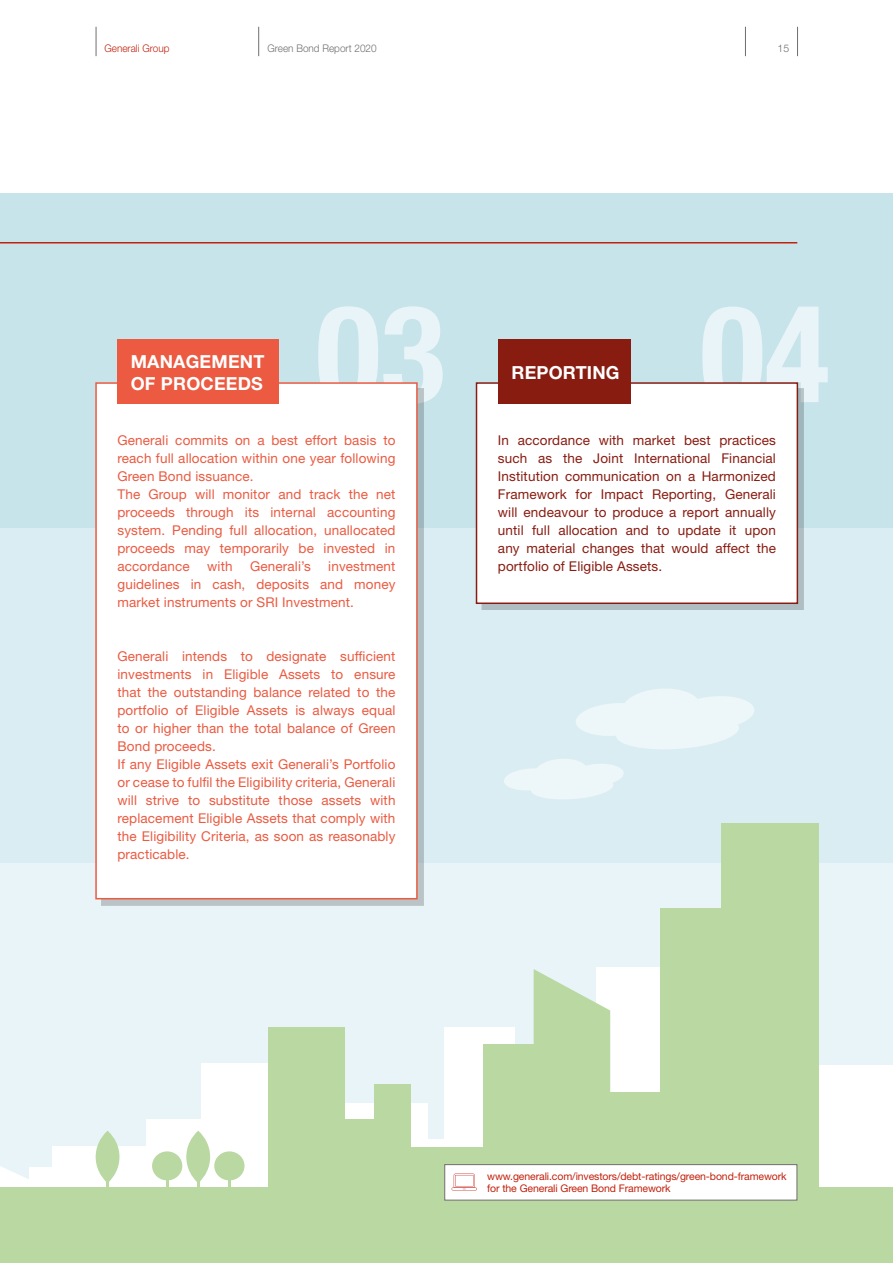
<style>
.page{position:relative;width:893px;height:1263px;background:#fff}
.page>*{position:absolute;margin:0;border:0;box-sizing:border-box;transform-origin:0 0}
.Body_Copy_9_su12_NoS{font:700 18px "Helvetica Neue LT Std";letter-spacing:.01em;color:#fff}
.Body_Copy_9_su12_NoS-2{font:13.5px/18px "Helvetica Neue LT Std";letter-spacing:.01em;color:#eb5a41;text-align:justify}
.Body_Copy_9_su12_NoS-3{font:13.5px/18px "Helvetica Neue LT Std";letter-spacing:.01em;color:#881c11;text-align:justify}
.Frontespizio_testo_c{font:10.5px "Helvetica Neue LT Std";letter-spacing:-.01em;color:#c1210d}
.t1{font:300 10.5px "Helvetica Neue LT Std";color:#706f6f;scale:.95 1}
.t2{font:300 10.5px "Helvetica Neue LT Std";color:#c1210d;scale:.95 1}
.t3{font:300 10.5px "Helvetica Neue LT Std";color:#706f6f}
</style>
<div class="page">
<div style="left:0;top:862px;width:893px;height:335px;background:#e8f4f7"></div>
<div style="left:0;top:193px;width:893px;height:335px;background:#c7e4eb"></div>
<div style="left:0;top:528px;width:893px;height:334px;background:#daedf2"></div>
<svg style="left:797px;top:27px;width:1px;height:29px"></svg>
<svg style="left:96px;top:27px;width:1px;height:29px"></svg>
<svg style="left:258px;top:27px;width:1px;height:29px"></svg>
<svg style="left:745px;top:27px;width:1px;height:29px"></svg>
<div style="left:596px;top:967px;width:101px;height:253px;background:#fff"></div>
<div style="left:776px;top:1065px;width:117px;height:155px;background:#fff"></div>
<svg style="left:0;top:1166px;width:30px;height:21px"></svg>
<div style="left:201px;top:1063px;width:71px;height:143px;background:#fff"></div>
<div style="left:445px;top:1027px;width:70px;height:193px;background:#fff"></div>
<div style="left:52px;top:1146px;width:104px;height:53px;background:#fff"></div>
<div style="left:412px;top:1139px;width:70px;height:74px;background:#fff"></div>
<div style="left:147px;top:1119px;width:60px;height:87px;background:#fff"></div>
<div style="left:327px;top:1103px;width:101px;height:117px;background:#fff"></div>
<div style="left:30px;top:1167px;width:33px;height:32px;background:#fff"></div>
<svg style="left:318px;top:306px;width:125px;height:96px"></svg>
<svg style="left:702px;top:307px;width:126px;height:95px"></svg>
<div style="left:101px;top:388px;width:323px;height:517px;background:#000;opacity:.2"></div>
<div style="left:95px;top:382px;width:323px;height:517px;background:#fff;border:2px solid #eb5a41"></div>
<div style="left:482px;top:388px;width:322px;height:222px;background:#000;opacity:.2"></div>
<div style="left:476px;top:382px;width:322px;height:222px;background:#fff;border:2px solid #881c11"></div>
<div style="left:0;top:1187px;width:893px;height:76px;background:#bad8a1"></div>
<svg style="left:534px;top:969px;width:76px;height:195px"></svg>
<div style="left:269px;top:1027px;width:76px;height:182px;background:#bad8a1"></div>
<div style="left:722px;top:823px;width:97px;height:370px;background:#bad8a1"></div>
<div style="left:393px;top:1147px;width:105px;height:51px;background:#bad8a1"></div>
<div style="left:484px;top:1044px;width:76px;height:150px;background:#bad8a1"></div>
<div style="left:304px;top:1119px;width:77px;height:85px;background:#bad8a1"></div>
<div style="left:579px;top:1092px;width:92px;height:99px;background:#bad8a1"></div>
<div style="left:660px;top:908px;width:69px;height:290px;background:#bad8a1"></div>
<div style="left:375px;top:1084px;width:36px;height:125px;background:#bad8a1"></div>
<div style="left:186px;top:1131px;width:24px;height:52px;background:#bad8a1;border-radius:50%"></div>
<hr style="left:197px;top:1166px;width:2px;height:29px;background:#bad8a1">
<div style="left:96px;top:1131px;width:23px;height:52px;background:#bad8a1;border-radius:50%"></div>
<hr style="left:106px;top:1166px;width:3px;height:29px;background:#bad8a1">
<hr style="left:228px;top:1166px;width:3px;height:29px;background:#bad8a1">
<div style="left:214px;top:1151px;width:30px;height:29px;background:#bad8a1;border-radius:50%"></div>
<hr style="left:166px;top:1166px;width:2px;height:29px;background:#bad8a1">
<div style="left:152px;top:1151px;width:30px;height:29px;background:#bad8a1;border-radius:50%"></div>
<svg style="left:576px;top:689px;width:178px;height:60px"></svg>
<svg style="left:504px;top:759px;width:120px;height:40px"></svg>
<div style="left:117px;top:339px;width:162px;height:65px;background:#eb5a41"></div>
<div style="left:498px;top:339px;width:132px;height:65px;background:#881c11"></div>
<div style="left:444px;top:1164px;width:353px;height:36px;background:#fff;border:1px solid #706f6f"></div>
<hr style="left:452px;top:1187px;width:25px;height:3px;background:#c32218;border-radius:2px">
<svg style="left:454px;top:1173px;width:21px;height:17px"></svg>
<hr style="left:0;top:242px;width:797px;height:1px;background:#c1210d">
<p class="t2" style="left:105px;top:42px;width:70px">Generali Group</p>
<p class="t1" style="left:268px;top:42px;width:116px">Green Bond Report 2020</p>
<p class="t3" style="left:778px;top:42px;width:13px">15</p>
<p class="Body_Copy_9_su12_NoS" style="left:131px;top:351px;width:135px">MANAGEMENT</p>
<p class="Body_Copy_9_su12_NoS" style="left:131px;top:372px;width:134px">OF PROCEEDS</p>
<p class="Body_Copy_9_su12_NoS-2" style="left:117px;top:431px;width:279px">Generali commits on a best effort basis to reach full allocation within one year following Green Bond issuance.</p>
<p class="Body_Copy_9_su12_NoS-2" style="left:117px;top:485px;width:279px">The Group will monitor and track the net proceeds through its internal accounting system. Pending full allocation, unallocated proceeds may temporarily be invested in accordance</p>
<p class="Body_Copy_9_su12_NoS-2" style="left:207px;top:557px;width:27px">with</p>
<p class="Body_Copy_9_su12_NoS-2" style="left:250px;top:557px;width:62px">Generali’s</p>
<p class="Body_Copy_9_su12_NoS-2" style="left:117px;top:557px;width:279px;text-indent:211px">investment guidelines in cash, deposits and money market instruments or SRI Investment.</p>
<p class="Body_Copy_9_su12_NoS-2" style="left:117px;top:647px;width:279px">Generali intends to designate sufficient investments in Eligible Assets to ensure that the outstanding balance related to the portfolio of Eligible Assets is always equal to or higher than the total balance of Green Bond proceeds.</p>
<p class="Body_Copy_9_su12_NoS-2" style="left:117px;top:755px;width:280px">If any Eligible Assets exit Generali’s Portfolio or cease to fulfil the Eligibility criteria, Generali will strive to substitute those assets with replacement Eligible Assets that comply with the Eligibility Criteria, as soon as reasonably practicable.</p>
<p class="Body_Copy_9_su12_NoS" style="left:511px;top:361px;width:110px">REPORTING</p>
<p class="Body_Copy_9_su12_NoS-3" style="left:498px;top:431px;width:279px">In accordance with market best practices such as the Joint International Financial Institution communication on a Harmonized Framework for Impact Reporting, Generali will endeavour to produce a report annually until full allocation and to update it upon any material changes that would affect the portfolio of Eligible Assets.</p>
<p class="Frontespizio_testo_c" style="left:487px;top:1169px;width:301px">www.generali.com/investors/debt-ratings/green-bond-framework</p>
<p class="Frontespizio_testo_c" style="left:487px;top:1182px;width:185px">for the Generali Green Bond Framework</p>
</div>
